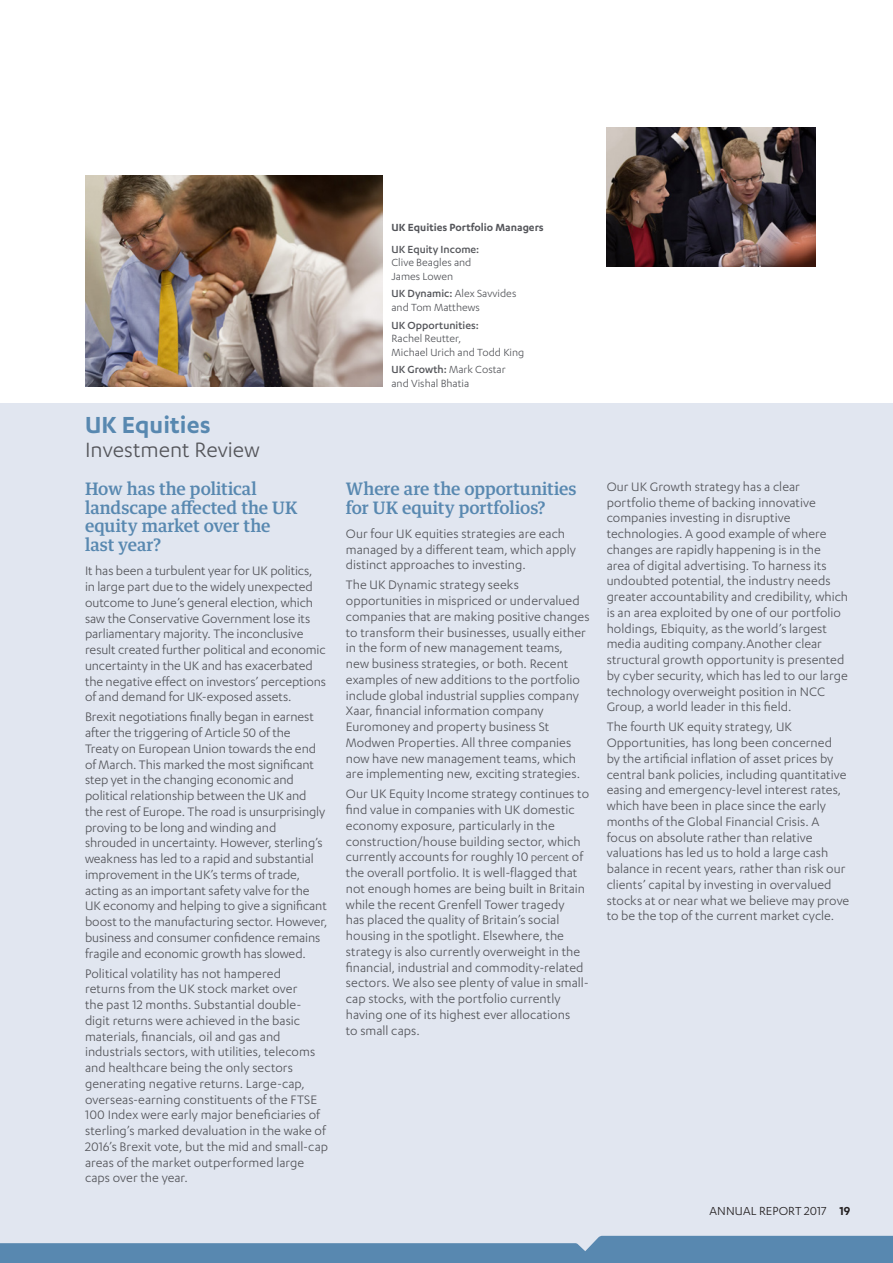
<style>
.page{position:relative;width:893px;height:1263px;background:#fff}
.page>*{position:absolute;margin:0;border:0;box-sizing:border-box;transform-origin:0 0}
.t1{font:600 27px "Karbon";color:#5888b0}
.t2{font:24px "Karbon";color:#54555a}
.Question{font:500 17.25px/18.8px "Guardian Text Egyp";color:#5888b0}
.BTIM_Body_Copy{font:14.25px/15.8px "Karbon";color:#54555a}
.t3{font:13.5px "Karbon";letter-spacing:.01em;color:#231f20}
.t4{font:12px/13.5px "Karbon";color:#54555a}
.t5{font:600 12px "Karbon";color:#54555a}
.s1{font-weight:500}
.s2{font-size:12.75px}
.s3{font-weight:600}
</style>
<div class="page">
<img style="left:85px;top:176px;width:298px;height:211px">
<img style="left:607px;top:127px;width:208px;height:139px">
<div style="left:0;top:404px;width:893px;height:859px;background:#e1e6f0"></div>
<svg style="left:0;top:1236px;width:893px;height:27px"></svg>
<p class="t1" style="left:85px;top:409px;width:127px">UK Equities</p>
<p class="t2" style="left:85px;top:436px;width:176px">Investment Review</p>
<p class="Question" style="left:85px;top:477px;width:214px">How has the political landscape affected the UK equity market over the last year?</p>
<p class="BTIM_Body_Copy" style="left:85px;top:563px;width:243px">It has been a turbulent year for UK politics, in large part due to the widely unexpected outcome to June’s general election, which saw the Conservative Government lose its parliamentary majority. The inconclusive result created further political and economic uncertainty in the UK and has exacerbated the negative effect on investors’ perceptions of and demand for UK-exposed assets.</p>
<p class="BTIM_Body_Copy" style="left:85px;top:709px;width:244px">Brexit negotiations finally began in earnest after the triggering of Article 50 of the Treaty on European Union towards the end of March. This marked the most significant step yet in the changing economic and political relationship between the UK and the rest of Europe. The road is unsurprisingly proving to be long and winding and shrouded in uncertainty. However, sterling’s weakness has led to a rapid and substantial improvement in the UK’s terms of trade, acting as an important safety valve for the UK economy and helping to give a significant boost to the manufacturing sector. However, business and consumer confidence remains fragile and economic growth has slowed.</p>
<p class="BTIM_Body_Copy" style="left:85px;top:965px;width:245px">Political volatility has not hampered<br>returns from the UK stock market over<br>the past 12 months. Substantial double&shy;digit returns were achieved in the basic materials, financials, oil and gas and industrials sectors, with utilities, telecoms and healthcare being the only sectors generating negative returns. Large-cap, overseas-earning constituents of the FTSE 100 Index were early major beneficiaries of sterling’s marked devaluation in the wake of 2016’s Brexit vote, but the mid and small-cap areas of the market outperformed large caps over the year.</p>
<p class="t5" style="left:391px;top:220px;width:154px">UK Equities Portfolio Managers</p>
<p class="t4" style="left:391px;top:242px;width:89px"><span class="s1">UK Equity Income:<br></span>Clive Beagles and<br>James Lowen</p>
<p class="t4" style="left:391px;top:287px;width:126px"><span class="s1">UK Dynamic:</span> Alex Savvides and Tom Matthews</p>
<p class="t4" style="left:391px;top:318px;width:134px"><span class="s1">UK Opportunities:<br></span>Rachel Reutter,<br>Michael Urich and Todd King</p>
<p class="t4" style="left:391px;top:363px;width:116px"><span class="s1">UK Growth:</span> Mark Costar and Vishal Bhatia</p>
<p class="Question" style="left:346px;top:477px;width:232px">Where are the opportunities for UK equity portfolios?</p>
<p class="BTIM_Body_Copy" style="left:346px;top:525px;width:232px">Our four UK equities strategies are each managed by a different team, which apply distinct approaches to investing.</p>
<p class="BTIM_Body_Copy" style="left:346px;top:577px;width:245px">The UK Dynamic strategy seeks opportunities in mispriced or undervalued companies that are making positive changes to transform their businesses, usually either in the form of new management teams, new business strategies, or both. Recent examples of new additions to the portfolio include global industrial supplies company Xaar, financial information company Euromoney and property business St Modwen Properties. All three companies now have new management teams, which are implementing new, exciting strategies.</p>
<p class="BTIM_Body_Copy" style="left:346px;top:786px;width:245px">Our UK Equity Income strategy continues to find value in companies with UK domestic economy exposure, particularly in the construction/house building sector, which currently accounts for roughly 10 <span class="s2">percent</span> of the overall portfolio. It is well-flagged that not enough homes are being built in Britain while the recent Grenfell Tower tragedy<br>has placed the quality of Britain’s social housing in the spotlight. Elsewhere, the strategy is also currently overweight in the financial, industrial and commodity-related sectors. We also see plenty of value in small&shy;cap stocks, with the portfolio currently having one of its highest ever allocations<br>to small caps.</p>
<p class="BTIM_Body_Copy" style="left:607px;top:478px;width:243px">Our UK Growth strategy has a clear portfolio theme of backing innovative companies investing in disruptive technologies. A good example of where changes are rapidly happening is in the<br>area of digital advertising. To harness its undoubted potential, the industry needs greater accountability and credibility, which is an area exploited by one of our portfolio holdings, Ebiquity, as the world’s largest media auditing company.Another clear structural growth opportunity is presented by cyber security, which has led to our large technology overweight position in NCC Group, a world leader in this field.</p>
<p class="BTIM_Body_Copy" style="left:607px;top:719px;width:244px">The fourth UK equity strategy, UK Opportunities, has long been concerned<br>by the artificial inflation of asset prices by central bank policies, including quantitative easing and emergency-level interest rates, which have been in place since the early months of the Global Financial Crisis. A focus on absolute rather than relative valuations has led us to hold a large cash balance in recent years, rather than risk our clients’ capital by investing in overvalued stocks at or near what we believe may prove to be the top of the current market cycle.</p>
<p class="t3" style="left:709px;top:1203px;width:142px">ANNUAL REPORT 2017 <span class="s3">19</span></p>
</div>
